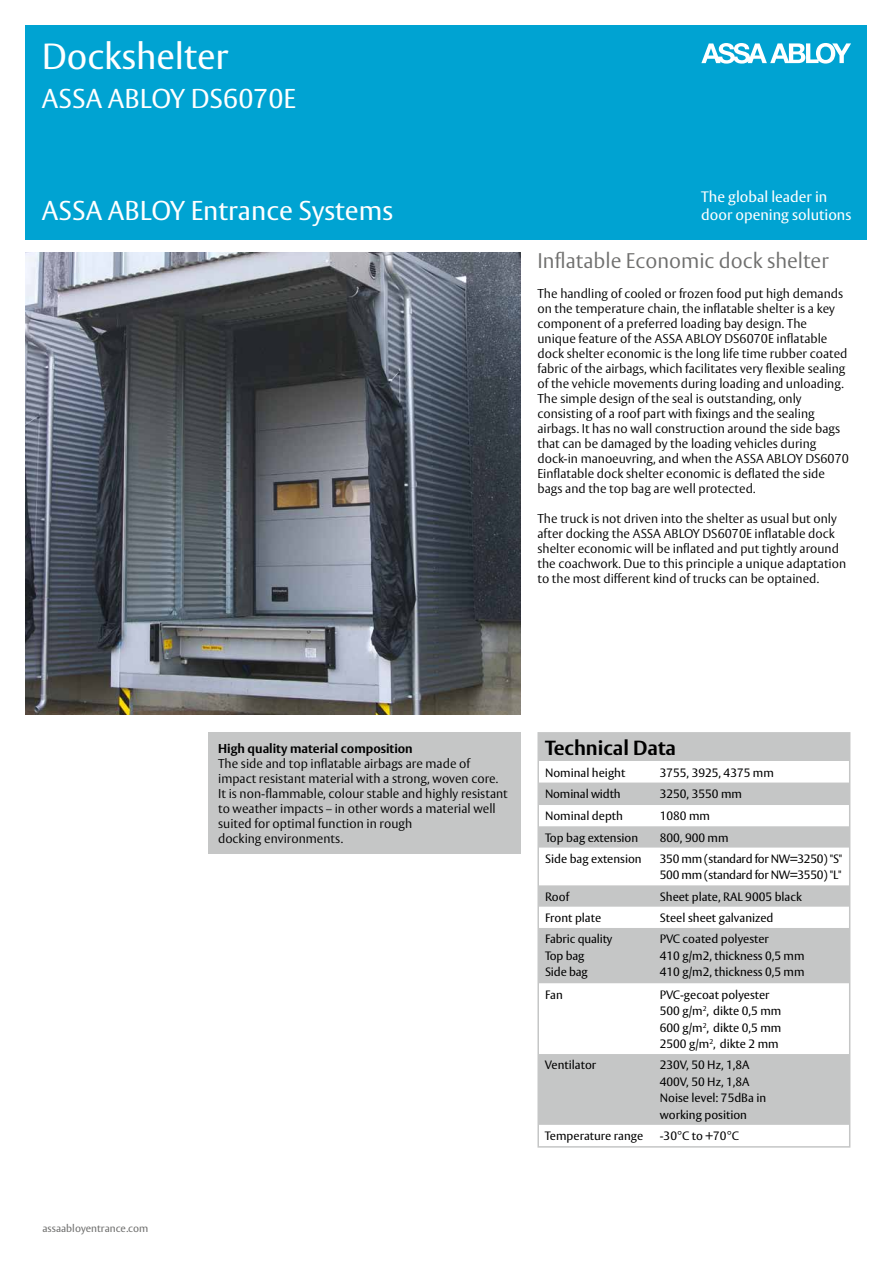
<style>
.page{position:relative;width:893px;height:1263px;background:#fff}
.page>*{position:absolute;margin:0;border:0;box-sizing:border-box;transform-origin:0 0}
.t1{font:36px "ASSA Vesta";color:#fff}
.t2{font:27px "ASSA Vesta";color:#fff}
.t3{font:300 21px "ASSA Vesta";color:#6f6f6e}
.t4{font:700 20.25px "ASSA Vesta";color:#000}
.t5{font:15px/18px "ASSA Vesta";color:#fff}
.t6{font:300 12.75px/15px "ASSA Vesta";color:#000}
.t7{font:700 12.75px "ASSA Vesta";color:#000}
.t8{font:12px/16.5px "ASSA Vesta";color:#000}
.t9{font:12px/16.5px "ASSA Vesta";letter-spacing:-.02em;color:#000}
.t10{font:10.5px "ASSA Vesta";color:#6f6f6e}
</style>
<div class="page">
<div style="left:25px;top:25px;width:842px;height:215px;background:#00a3d2"></div>
<svg style="left:701px;top:43px;width:150px;height:21px"></svg>
<img style="left:25px;top:252px;width:495px;height:462px">
<div style="left:539px;top:734px;width:310px;height:27px;background:#c5c6c6"></div>
<svg style="left:540px;top:782px;width:307px;height:343px;fill:#c5c6c6"></svg>
<div style="left:537px;top:732px;width:313px;height:415px;border:2px solid #c5c6c6"></div>
<div style="left:207px;top:732px;width:313px;height:121px;background:#c5c6c6"></div>
<h1 class="t1" style="left:42px;top:35px;width:188px">Dockshelter</h1>
<h2 class="t2" style="left:42px;top:82px;width:256px">ASSA ABLOY DS6070E</h2>
<h2 class="t2" style="left:42px;top:194px;width:353px">ASSA ABLOY Entrance Systems</h2>
<p class="t5" style="left:701px;top:189px;width:152px">The global leader in door opening solutions</p>
<p class="t10" style="left:43px;top:1222px;width:107px">assaabloyentrance.com</p>
<h3 class="t3" style="left:537px;top:248px;width:293px">Inflatable Economic dock shelter</h3>
<p class="t6" style="left:537px;top:287px;width:313px">The handling of cooled or frozen food put high demands on the temperature chain, the inflatable shelter is a key component of a preferred loading bay design. The<br>unique feature of the ASSA ABLOY DS6070E inflatable dock shelter economic is the long life time rubber coated fabric of the airbags, which facilitates very flexible sealing of the vehicle movements during loading and unloading.<br>The simple design of the seal is outstanding, only consisting of a roof part with fixings and the sealing airbags. It has no wall construction around the side bags that can be damaged by the loading vehicles during dock-in manoeuvring, and when the ASSA ABLOY DS6070<br>Einflatable dock shelter economic is deflated the side bags and the top bag are well protected.</p>
<p class="t6" style="left:537px;top:512px;width:310px">The truck is not driven into the shelter as usual but only after docking the ASSA ABLOY DS6070E inflatable dock shelter economic will be inflated and put tightly around the coachwork. Due to this principle a unique adaptation to the most different kind of trucks can be optained.</p>
<p class="t7" style="left:218px;top:740px;width:196px">High quality material composition</p>
<p class="t6" style="left:218px;top:756px;width:291px">The side and top inflatable airbags are made of impact resistant material with a strong, woven core.<br>It is non-flammable, colour stable and highly resistant to weather impacts – in other words a material well suited for optimal function in rough<br>docking environments.</p>
<h3 class="t4" style="left:545px;top:736px;width:133px">Technical Data</h3>
<p class="t8" style="left:545px;top:765px;width:82px">Nominal height</p>
<p class="t8" style="left:660px;top:765px;width:116px">3755, 3925, 4375 mm</p>
<p class="t8" style="left:545px;top:786px;width:77px">Nominal width</p>
<p class="t8" style="left:660px;top:786px;width:84px">3250, 3550 mm</p>
<p class="t8" style="left:545px;top:808px;width:80px">Nominal depth</p>
<p class="t8" style="left:660px;top:808px;width:52px">1080 mm</p>
<p class="t8" style="left:545px;top:830px;width:95px">Top bag extension</p>
<p class="t8" style="left:660px;top:830px;width:70px">800, 900 mm</p>
<p class="t8" style="left:545px;top:851px;width:98px">Side bag extension</p>
<p class="t9" style="left:660px;top:851px;width:184px">350 mm (standard for NW=3250) "S"<br>500 mm (standard for NW=3550) "L"</p>
<p class="t8" style="left:545px;top:889px;width:26px">Roof</p>
<p class="t8" style="left:660px;top:889px;width:144px">Sheet plate, RAL 9005 black</p>
<p class="t8" style="left:545px;top:910px;width:58px">Front plate</p>
<p class="t8" style="left:660px;top:910px;width:115px">Steel sheet galvanized</p>
<p class="t8" style="left:545px;top:931px;width:69px">Fabric quality<br>Top bag<br>Side bag</p>
<p class="t8" style="left:660px;top:931px;width:146px">PVC coated polyester<br>410 g/m2, thickness 0,5 mm<br>410 g/m2, thickness 0,5 mm</p>
<p class="t8" style="left:545px;top:986px;width:19px">Fan</p>
<p class="t8" style="left:660px;top:986px;width:123px">PVC-gecoat polyester<br>500 g/m<sup>2</sup>, dikte 0,5 mm<br>600 g/m<sup>2</sup>, dikte 0,5 mm<br>2500 g/m<sup>2</sup>, dikte 2 mm</p>
<p class="t8" style="left:545px;top:1057px;width:53px">Ventilator</p>
<p class="t8" style="left:660px;top:1057px;width:108px">230V, 50 Hz, 1,8A<br>400V, 50 Hz, 1,8A<br>Noise level: 75dBa in working position</p>
<p class="t8" style="left:545px;top:1128px;width:100px">Temperature range</p>
<p class="t8" style="left:660px;top:1128px;width:81px">-30°C to +70°C</p>
</div>
